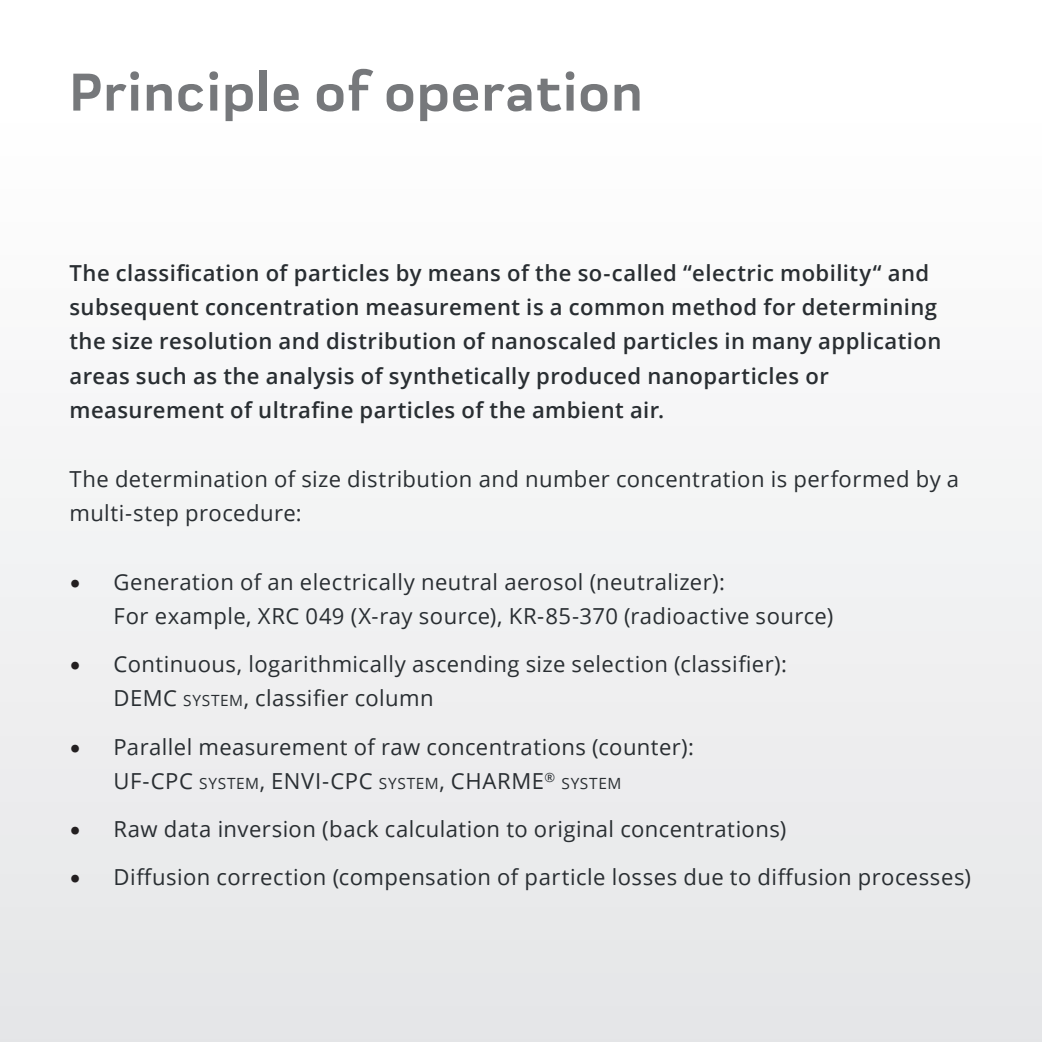
<style>
.page{position:relative;width:1042px;height:1042px;background:#fff}
.page>*{position:absolute;margin:0;border:0;box-sizing:border-box;transform-origin:0 0}
.headline{font:700 55.12px "Praktika";letter-spacing:.02em;color:#76787b}
.Einf__Abs{font:22.05px/34.3px "Open Sans";letter-spacing:.02em;color:#292e32}
.Einf__Abs-2{font:600 22.05px/34.3px "Open Sans";letter-spacing:.02em;color:#292e32}
.t1{font:15.4px "Open Sans";letter-spacing:.045em;color:#292e32}
.s1{font-family:"Minion Pro";font-size:29.4px;color:#231f20}
.s2{font-style:inherit}
.s3{font-size:15.4px}
</style>
<div class="page">
<div style="left:0;top:0;width:1042px;height:1042px;background:linear-gradient(to right,#f3f3f4,#f3f3f4)"></div>
<p class="headline" style="left:69px;top:49px;width:575px">Principle of operation</p>
<p class="Einf__Abs-2" style="left:69px;top:255px;width:873px">The classification of particles by means of the so-called “electric mobility“ and subsequent concentration measurement is a common method for determining the size resolution and distribution of nanoscaled particles in many application areas such as the analysis of synthetically produced nanoparticles or measurement of ultrafine particles of the ambient air.</p>
<p class="Einf__Abs" style="left:69px;top:461px;width:891px">The determination of size distribution and number concentration is performed by a multi-step procedure:</p>
<p class="Einf__Abs" style="left:114px;top:564px;width:721px;text-indent:-44px"><span class="s1">•</span> Generation of an electrically neutral aerosol (neutralizer):<br>For example, <span class="s2">XRC 049</span> (X-ray source), <span class="s2">KR-85-370</span> (radioactive source)</p>
<p class="Einf__Abs" style="left:114px;top:646px;width:675px;text-indent:-44px"><span class="s1">•</span> Continuous, logarithmically ascending size selection (classifier):<br><span class="s2">DEMC</span> <span class="s3">SYSTEM</span>, classifier column</p>
<p class="Einf__Abs" style="left:114px;top:729px;width:582px;text-indent:-44px"><span class="s1">•</span> Parallel measurement of raw concentrations (counter):<br><span class="s2">UF-CPC</span> <span class="s3">SYSTEM</span> , <span class="s2">ENVI-CPC</span> <span class="s3">SYSTEM</span> , <span class="s2">CHARME</span><sup>®</sup></p>
<p class="t1" style="left:561px;top:773px;width:48px">SYSTEM</p>
<p class="Einf__Abs" style="left:69px;top:811px;width:718px"><span class="s1">•</span> Raw data inversion (back calculation to original concentrations)</p>
<p class="Einf__Abs" style="left:69px;top:859px;width:903px"><span class="s1">•</span> Diffusion correction (compensation of particle losses due to diffusion processes)</p>
</div>
